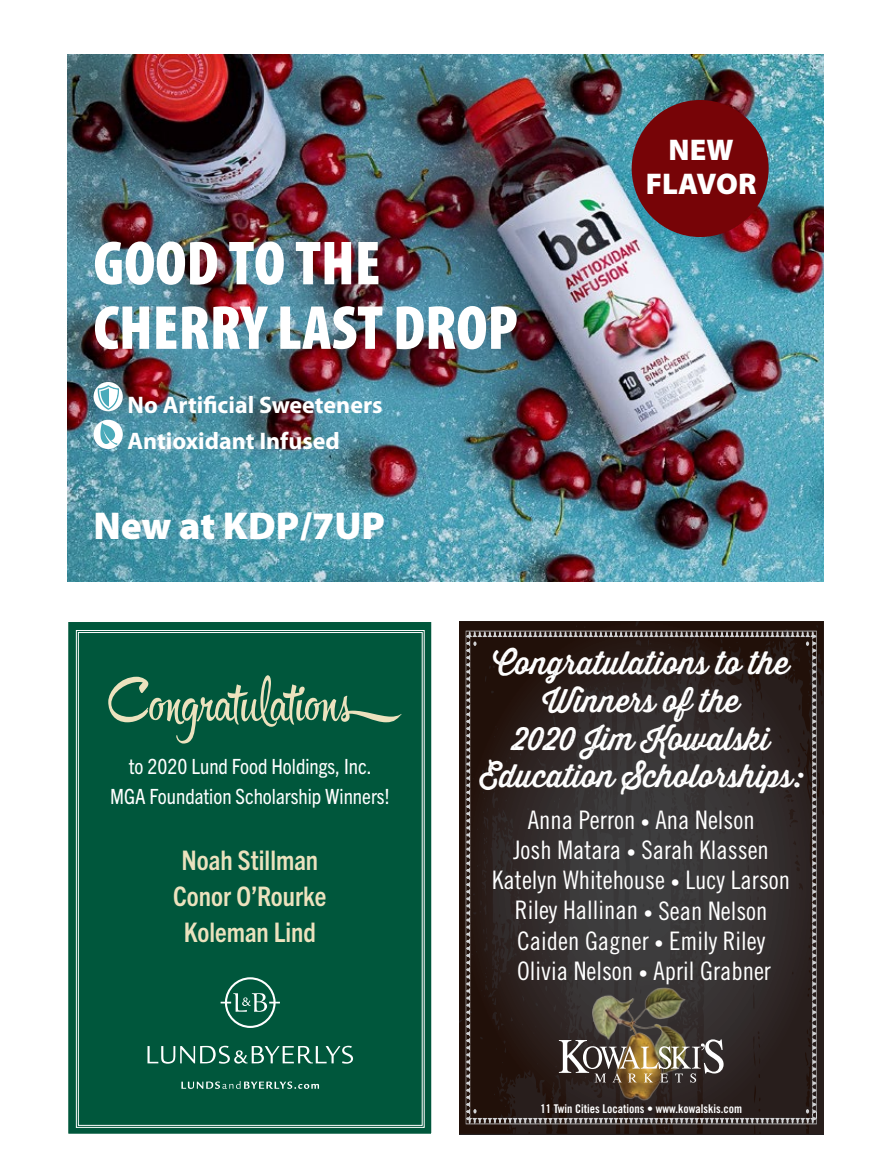
<style>
.page{position:relative;width:891px;height:1175px;background:#fff}
.page>*{position:absolute;margin:0;border:0;box-sizing:border-box;transform-origin:0 0}
.Paragraph_Style_4{font:900 condensed 62.85px "Myriad Pro";color:#fff}
.Paragraph_Style_4-2{font:900 39px "Myriad Pro";color:#fff}
.t1{font:31.5px/37.8px "Thirsty Rough Reg";color:#fff;text-align:center}
.Paragraph_Style_4-3{font:900 30px "Myriad Pro";color:#fff}
.t2{font:700 condensed 27px/36px "Trade Gothic Next LT Pro";color:#ece2be;text-align:center}
.t3{font:25.5px/30px "Trade Gothic Cond Eighteen";color:#fff;text-align:center}
.Paragraph_Style_4-4{font:700 24px "Myriad Pro";color:#fff}
.t4{font:condensed 21px/30px "Trade Gothic Next LT Pro";color:#fff;text-align:center}
.t5{font:12px "Trade Gothic Bold Cond Twenty";color:#fff}
.s1{font-size:18px}
</style>
<div class="page">
<div style="left:459px;top:621px;width:365px;height:512px;background:linear-gradient(to bottom,#251915,#292120)"></div>
<svg style="left:459px;top:621px;width:261px;height:512px;background:#271711"></svg>
<svg style="left:466px;top:630px;width:351px;height:494px;background:#38302f"></svg>
<img style="left:590px;top:986px;width:98px;height:118px">
<img style="left:559px;top:1039px;width:165px;height:43px">
<div style="left:68px;top:621px;width:364px;height:513px;background:#00573c"></div>
<svg style="left:75px;top:630px;width:350px;height:498px"></svg>
<svg style="left:148px;top:1045px;width:205px;height:18px"></svg>
<svg style="left:181px;top:1081px;width:138px;height:7px"></svg>
<svg style="left:221px;top:977px;width:59px;height:51px"></svg>
<svg style="left:108px;top:675px;width:294px;height:68px"></svg>
<img style="left:68px;top:54px;width:756px;height:527px">
<div style="left:632px;top:100px;width:137px;height:137px;background:#770407;border-radius:50%"></div>
<svg style="left:94px;top:382px;width:29px;height:29px"></svg>
<svg style="left:98px;top:385px;width:21px;height:25px"></svg>
<div style="left:94px;top:420px;width:29px;height:29px;background:#fff;border-radius:50%"></div>
<svg style="left:100px;top:422px;width:17px;height:23px"></svg>
<p class="Paragraph_Style_4" style="left:94px;top:228px;width:289px">GOOD TO THE</p>
<p class="Paragraph_Style_4" style="left:94px;top:293px;width:426px">CHERRY LAST DROP</p>
<p class="Paragraph_Style_4-4" style="left:128px;top:391px;width:256px">No Artificial Sweeteners</p>
<p class="Paragraph_Style_4-4" style="left:128px;top:427px;width:214px">Antioxidant Infused</p>
<p class="Paragraph_Style_4-2" style="left:94px;top:504px;width:293px">New at KDP/7UP</p>
<p class="Paragraph_Style_4-3" style="left:669px;top:132px;width:67px">NEW</p>
<p class="Paragraph_Style_4-3" style="left:646px;top:167px;width:112px">FLAVOR</p>
<p class="t4" style="left:110px;top:750px;width:281px">to 2020 Lund Food Holdings, Inc.<br>MGA Foundation Scholarship Winners!</p>
<p class="t2" style="left:173px;top:840px;width:155px">Noah Stillman<br>Conor O’Rourke<br>Koleman Lind</p>
<p class="t1" style="left:480px;top:643px;width:325px">Congratulations to the<br>Winners of the<br>2020 Jim Kowalski<br>Education Scholorships:</p>
<p class="t3" style="left:492px;top:805px;width:299px">Anna Perron <span class="s1">•</span> Ana Nelson<br>Josh Matara <span class="s1">•</span> Sarah Klassen<br>Katelyn Whitehouse <span class="s1">•</span> Lucy Larson<br>Riley Hallinan <span class="s1">•</span> Sean Nelson<br>Caiden Gagner <span class="s1">•</span> Emily Riley<br>Olivia Nelson <span class="s1">•</span> April Grabner</p>
<p class="t5" style="left:540px;top:1101px;width:203px">11 Twin Cities Locations • www.kowalskis.com</p>
</div>
